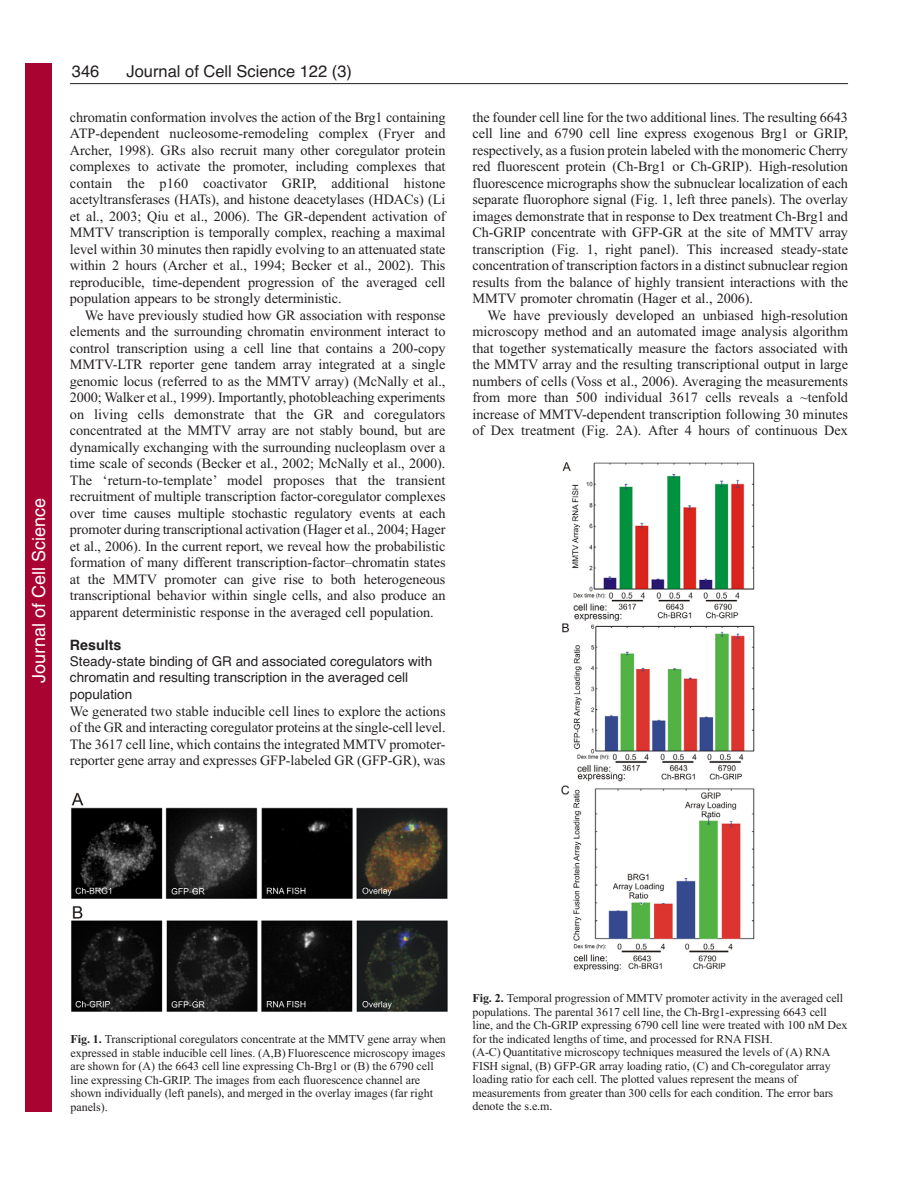
<style>
.page{position:relative;width:918px;height:1188px;background:#fff}
.page>*{position:absolute;margin:0;border:0;box-sizing:border-box;transform-origin:0 0}
.t1{font:18px "Helvetica";color:#fff}
.t2{font:16.5px "Helvetica";color:#231f20}
.t3{font:14.25px/16.5px "Times New Roman";letter-spacing:-.005em;color:#231f20;text-align:justify}
.t4{font:700 14.25px "Helvetica";color:#231f20}
.t5{font:13.5px/16.5px "Helvetica";color:#231f20}
.t6{font:12px/13.5px "Times New Roman";letter-spacing:-.005em;color:#231f20}
.s1{font-weight:700}
</style>
<div class="page">
<hr style="left:70px;top:83px;width:778px;height:1px;background:#231f20">
<img style="left:71px;top:792px;width:377px;height:220px">
<img style="left:561px;top:462px;width:194px;height:509px">
<div style="left:26px;top:64px;width:26px;height:1048px;background:#a90332"></div>
<p class="t1" style="left:28px;top:683px;width:186px;rotate:-90deg">Journal of Cell Science</p>
<p class="t2" style="left:127px;top:65px;width:227px">Journal of Cell Science 122 (3)</p>
<p class="t2" style="left:72px;top:65px;width:29px">346</p>
<p class="t3" style="left:70px;top:110px;width:377px">chromatin conformation involves the action of the Brg1 containing ATP-dependent nucleosome-remodeling complex (Fryer and Archer, 1998). GRs also recruit many other coregulator protein complexes to activate the promoter, including complexes that contain the p160 coactivator GRIP, additional histone acetyltransferases (HATs), and histone deacetylases (HDACs) (Li et al., 2003; Qiu et al., 2006). The GR-dependent activation of MMTV transcription is temporally complex, reaching a maximal level within 30 minutes then rapidly evolving to an attenuated state within 2 hours (Archer et al., 1994; Becker et al., 2002). This reproducible, time-dependent progression of the averaged cell population appears to be strongly deterministic.</p>
<p class="t3" style="left:70px;top:308px;width:377px;text-indent:15px">We have previously studied how GR association with response elements and the surrounding chromatin environment interact to control transcription using a cell line that contains a 200-copy MMTV-LTR reporter gene tandem array integrated at a single genomic locus (referred to as the MMTV array) (McNally et al., 2000; Walker et al., 1999). Importantly, photobleaching experiments on living cells demonstrate that the GR and coregulators concentrated at the MMTV array are not stably bound, but are dynamically exchanging with the surrounding nucleoplasm over a time scale of seconds (Becker et al., 2002; McNally et al., 2000).<br>The ‘return-to-template’ model proposes that the transient recruitment of multiple transcription factor-coregulator complexes over time causes multiple stochastic regulatory events at each promoter during transcriptional activation (Hager et al., 2004; Hager et al., 2006). In the current report, we reveal how the probabilistic formation of many different transcription-factor–chromatin states at the MMTV promoter can give rise to both heterogeneous transcriptional behavior within single cells, and also produce an apparent deterministic response in the averaged cell population.</p>
<p class="t4" style="left:70px;top:639px;width:53px">Results</p>
<p class="t5" style="left:70px;top:654px;width:364px">Steady-state binding of GR and associated coregulators with chromatin and resulting transcription in the averaged cell population</p>
<p class="t3" style="left:70px;top:704px;width:377px">We generated two stable inducible cell lines to explore the actions of the GR and interacting coregulator proteins at the single-cell level.<br>The 3617 cell line, which contains the integrated MMTV promoter&shy;reporter gene array and expresses GFP-labeled GR (GFP-GR), was</p>
<p class="t3" style="left:472px;top:110px;width:377px">the founder cell line for the two additional lines. The resulting 6643 cell line and 6790 cell line express exogenous Brg1 or GRIP, respectively, as a fusion protein labeled with the monomeric Cherry red fluorescent protein (Ch-Brg1 or Ch-GRIP). High-resolution fluorescence micrographs show the subnuclear localization of each separate fluorophore signal (Fig. 1, left three panels). The overlay images demonstrate that in response to Dex treatment Ch-Brg1 and Ch-GRIP concentrate with GFP-GR at the site of MMTV array transcription (Fig. 1, right panel). This increased steady-state concentration of transcription factors in a distinct subnuclear region results from the balance of highly transient interactions with the MMTV promoter chromatin (Hager et al., 2006).</p>
<p class="t3" style="left:472px;top:308px;width:377px;text-indent:15px">We have previously developed an unbiased high-resolution microscopy method and an automated image analysis algorithm that together systematically measure the factors associated with the MMTV array and the resulting transcriptional output in large numbers of cells (Voss et al., 2006). Averaging the measurements from more than 500 individual 3617 cells reveals a ~tenfold increase of MMTV-dependent transcription following 30 minutes of Dex treatment (Fig. 2A). After 4 hours of continuous Dex</p>
<p class="t6" style="left:71px;top:1033px;width:377px"><span class="s1">Fig. 1.</span> Transcriptional coregulators concentrate at the MMTV gene array when expressed in stable inducible cell lines. (A,B) Fluorescence microscopy images are shown for (A) the 6643 cell line expressing Ch-Brg1 or (B) the 6790 cell line expressing Ch-GRIP. The images from each fluorescence channel are shown individually (left panels), and merged in the overlay images (far right panels).</p>
<p class="t6" style="left:472px;top:993px;width:377px"><span class="s1">Fig. 2.</span> Temporal progression of MMTV promoter activity in the averaged cell populations. The parental 3617 cell line, the Ch-Brg1-expressing 6643 cell line, and the Ch-GRIP expressing 6790 cell line were treated with 100 nM Dex for the indicated lengths of time, and processed for RNA FISH.<br>(A-C) Quantitative microscopy techniques measured the levels of (A) RNA FISH signal, (B) GFP-GR array loading ratio, (C) and Ch-coregulator array loading ratio for each cell. The plotted values represent the means of measurements from greater than 300 cells for each condition. The error bars denote the s.e.m.</p>
</div>
